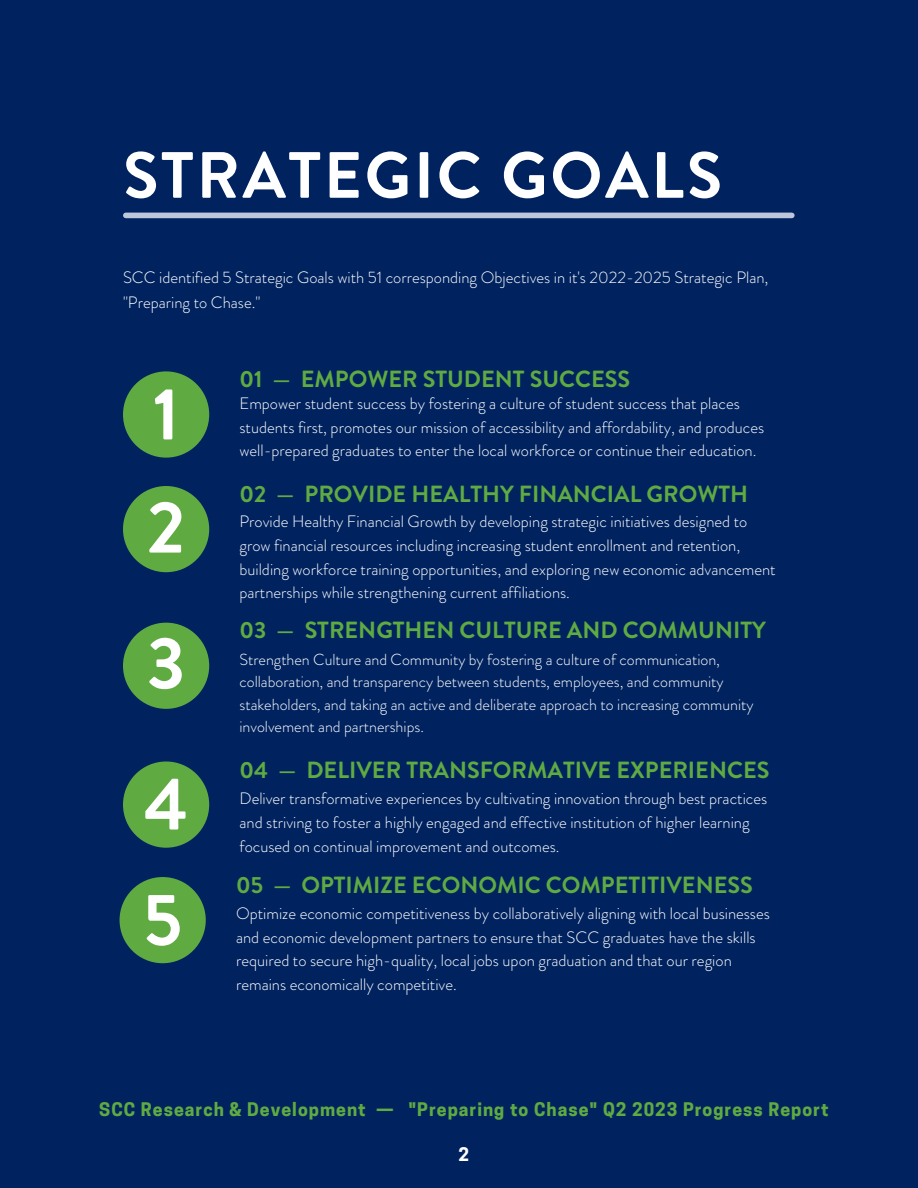
<style>
.page{position:relative;width:918px;height:1188px;background:#002360}
.page>*{position:absolute;margin:0;border:0;box-sizing:border-box;transform-origin:0 0}
.t1{font:700 73.5px "Brandon Grotesque";color:#fff}
.t2{font:700 65.25px "Brandon Grotesque";letter-spacing:.04em;color:#fff}
.t3{font:700 23.4px "Brandon Grotesque";color:#5fab42}
.t4{font:700 17.55px "Cooper Hewitt";letter-spacing:.06em;color:#5fab42}
.t5{font:700 17.55px "Cooper Hewitt";color:#fff}
.t6{font:300 16.5px/23.7px "Brandon Grotesque";color:#fff}
.t7{font:300 15.9px/22.5px "Brandon Grotesque";color:#fff}
</style>
<div class="page">
<div style="left:126px;top:213px;width:666px;height:5px;background:#bec6db"></div>
<div style="left:123px;top:371px;width:86px;height:87px;background:#5fab42;border-radius:50%"></div>
<div style="left:123px;top:486px;width:86px;height:86px;background:#5fab42;border-radius:50%"></div>
<div style="left:123px;top:623px;width:86px;height:86px;background:#5fab42;border-radius:50%"></div>
<div style="left:123px;top:761px;width:86px;height:87px;background:#5fab42;border-radius:50%"></div>
<div style="left:120px;top:877px;width:86px;height:86px;background:#5fab42;border-radius:50%"></div>
<p class="t2" style="left:123px;top:129px;width:600px">STRATEGIC GOALS</p>
<p class="t6" style="left:123px;top:265px;width:647px;line-height:24.8px">SCC identified 5 Strategic Goals with 51 corresponding Objectives in it's 2022-2025 Strategic Plan, "Preparing to Chase."</p>
<p class="t1" style="left:153px;top:362px;width:28px">1</p>
<p class="t1" style="left:147px;top:475px;width:40px">2</p>
<p class="t1" style="left:147px;top:611px;width:40px">3</p>
<p class="t1" style="left:144px;top:752px;width:45px">4</p>
<p class="t1" style="left:143px;top:868px;width:40px">5</p>
<p class="t3" style="left:240px;top:363px;width:392px">01 — EMPOWER STUDENT SUCCESS</p>
<p class="t6" style="left:240px;top:392px;width:526px">Empower student success by fostering a culture of student success that places students first, promotes our mission of accessibility and affordability, and produces well-prepared graduates to enter the local workforce or continue their education.</p>
<p class="t3" style="left:240px;top:477px;width:510px">02 — PROVIDE HEALTHY FINANCIAL GROWTH</p>
<p class="t6" style="left:240px;top:510px;width:538px">Provide Healthy Financial Growth by developing strategic initiatives designed to grow financial resources including increasing student enrollment and retention, building workforce training opportunities, and exploring new economic advancement partnerships while strengthening current affiliations.</p>
<p class="t3" style="left:240px;top:614px;width:528px">03 — STRENGTHEN CULTURE AND COMMUNITY</p>
<p class="t7" style="left:240px;top:648px;width:515px">Strengthen Culture and Community by fostering a culture of communication, collaboration, and transparency between students, employees, and community stakeholders, and taking an active and deliberate approach to increasing community involvement and partnerships.</p>
<p class="t3" style="left:240px;top:753px;width:531px">04 — DELIVER TRANSFORMATIVE EXPERIENCES</p>
<p class="t6" style="left:240px;top:787px;width:529px">Deliver transformative experiences by cultivating innovation through best practices and striving to foster a highly engaged and effective institution of higher learning focused on continual improvement and outcomes.</p>
<p class="t3" style="left:236px;top:868px;width:518px">05 — OPTIMIZE ECONOMIC COMPETITIVENESS</p>
<p class="t6" style="left:236px;top:902px;width:535px">Optimize economic competitiveness by collaboratively aligning with local businesses and economic development partners to ensure that SCC graduates have the skills required to secure high-quality, local jobs upon graduation and that our region remains economically competitive.</p>
<p class="t4" style="left:99px;top:1103px;width:731px">SCC Research &amp; Development — "Preparing to Chase" Q2 2023 Progress Report</p>
<p class="t5" style="left:459px;top:1148px;width:12px">2</p>
</div>
